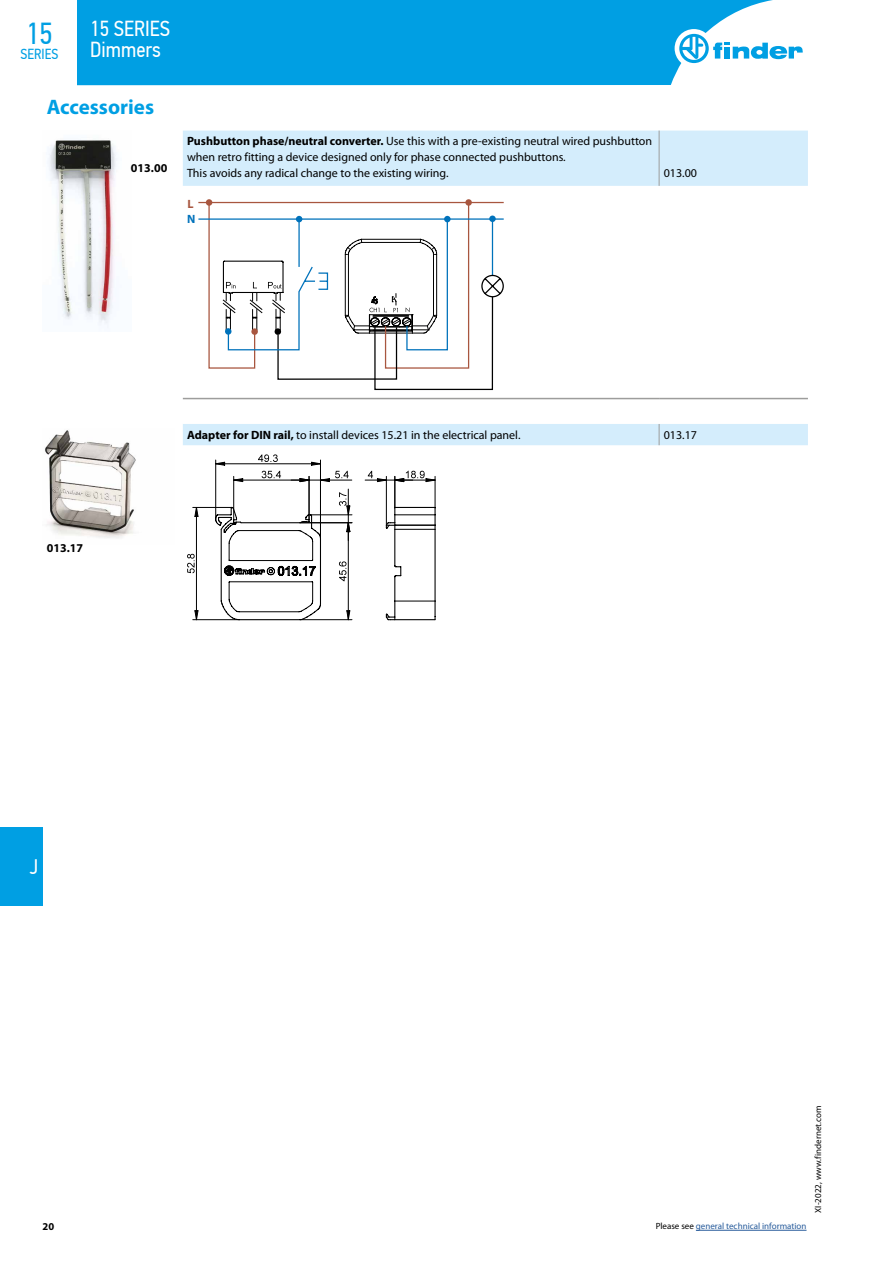
<style>
.page{position:relative;width:893px;height:1263px;background:#fff}
.page>*{position:absolute;margin:0;border:0;box-sizing:border-box;transform-origin:0 0}
.t1{font:30.3px "PF Din Text Cond Pro";color:#009fe3}
.t2{font:21.75px/21px "PF Din Text Cond Pro";color:#fff}
.t3{font:700 21px "Myriad Pro";color:#009fe3}
.t4{font:21px "PF Din Text Cond Pro";color:#fff}
.t5{font:14.55px "PF Din Text Cond Pro";color:#009fe3}
.t6{font:12px/16.2px "Myriad Pro";color:#000}
.t7{font:700 12px "Myriad Pro";color:#000}
.t8{font:700 12px "Myriad Pro";color:#a8563f}
.t9{font:700 12px "Myriad Pro";color:#0072bb}
.t10{font:700 10.5px "Myriad Pro";color:#000}
.t11{font:9px "Myriad Pro";color:#275b9b}
.t12{font:9px "Myriad Pro";color:#000}
.s1{font-weight:700}
.s2{color:#000}
</style>
<div class="page">
<div style="left:77px;top:0;width:696px;height:85px;background:#009fe3"></div>
<div style="left:675px;top:29px;width:38px;height:39px;background:#fff;border-radius:50%"></div>
<svg style="left:679px;top:34px;width:124px;height:29px"></svg>
<div style="left:0;top:827px;width:43px;height:79px;background:#009fe3"></div>
<hr style="left:696px;top:1230px;width:110px;height:1px;background:#275b9b">
<img style="left:48px;top:140px;width:69px;height:188px">
<div style="left:183px;top:131px;width:625px;height:55px;background:#d4edfc"></div>
<hr style="left:183px;top:398px;width:476px;height:1px;background:#9d9d9c">
<hr style="left:659px;top:398px;width:149px;height:1px;background:#9d9d9c">
<hr style="left:659px;top:131px;width:1px;height:55px;background:#9d9d9c">
<div style="left:206px;top:199px;width:6px;height:7px;background:#a8563f;border-radius:50%"></div>
<hr style="left:198px;top:202px;width:306px;height:1px;background:#a8563f">
<hr style="left:198px;top:218px;width:306px;height:2px;background:#0072bb">
<svg style="left:208px;top:201px;width:296px;height:189px"></svg>
<img style="left:45px;top:430px;width:91px;height:108px">
<div style="left:183px;top:424px;width:625px;height:21px;background:#d4edfc"></div>
<svg style="left:214px;top:506px;width:108px;height:114px"></svg>
<svg style="left:385px;top:506px;width:51px;height:114px"></svg>
<hr style="left:395px;top:525px;width:40px;height:1px;background:#000">
<hr style="left:320px;top:460px;width:1px;height:78px;background:#000">
<hr style="left:215px;top:460px;width:1px;height:59px;background:#000">
<svg style="left:258px;top:454px;width:20px;height:8px"></svg>
<svg style="left:311px;top:462px;width:9px;height:3px"></svg>
<svg style="left:215px;top:462px;width:10px;height:3px"></svg>
<hr style="left:216px;top:463px;width:104px;height:1px;background:#000">
<hr style="left:193px;top:507px;width:39px;height:1px;background:#000">
<hr style="left:193px;top:619px;width:46px;height:1px;background:#000">
<svg style="left:187px;top:554px;width:8px;height:19px"></svg>
<svg style="left:195px;top:507px;width:3px;height:9px"></svg>
<svg style="left:195px;top:610px;width:3px;height:10px"></svg>
<hr style="left:196px;top:507px;width:1px;height:113px;background:#000">
<hr style="left:435px;top:476px;width:1px;height:31px;background:#000">
<hr style="left:395px;top:476px;width:1px;height:31px;background:#000">
<hr style="left:386px;top:476px;width:1px;height:49px;background:#000">
<svg style="left:395px;top:471px;width:40px;height:11px"></svg>
<svg style="left:368px;top:471px;width:19px;height:11px"></svg>
<hr style="left:365px;top:480px;width:48px;height:1px;background:#000">
<svg style="left:321px;top:471px;width:28px;height:11px"></svg>
<hr style="left:291px;top:480px;width:61px;height:1px;background:#000">
<hr style="left:309px;top:476px;width:1px;height:44px;background:#000">
<hr style="left:233px;top:476px;width:1px;height:44px;background:#000">
<svg style="left:262px;top:471px;width:19px;height:7px"></svg>
<svg style="left:300px;top:478px;width:9px;height:4px"></svg>
<svg style="left:233px;top:478px;width:10px;height:4px"></svg>
<hr style="left:234px;top:480px;width:75px;height:1px;background:#000">
<hr style="left:300px;top:619px;width:52px;height:1px;background:#000">
<svg style="left:339px;top:561px;width:7px;height:20px"></svg>
<svg style="left:347px;top:610px;width:3px;height:10px"></svg>
<hr style="left:348px;top:523px;width:1px;height:97px;background:#000">
<hr style="left:310px;top:515px;width:42px;height:1px;background:#000">
<hr style="left:300px;top:522px;width:52px;height:1px;background:#000">
<svg style="left:339px;top:492px;width:11px;height:23px"></svg>
<svg style="left:347px;top:522px;width:3px;height:10px"></svg>
<hr style="left:348px;top:489px;width:1px;height:52px;background:#000">
<h1 class="t1" style="left:26px;top:16px;width:28px">15</h1>
<p class="t5" style="left:21px;top:45px;width:39px">SERIES</p>
<h2 class="t2" style="left:90px;top:18px;width:82px">15 SERIES<br>Dimmers</h2>
<h3 class="t3" style="left:47px;top:93px;width:109px">Accessories</h3>
<p class="t7" style="left:131px;top:160px;width:38px">013.00</p>
<p class="t6" style="left:187px;top:133px;width:467px"><span class="s1">Pushbutton phase/neutral converter.</span> Use this with a pre-existing neutral wired pushbutton when retro fitting a device designed only for phase connected pushbuttons.<br>This avoids any radical change to the existing wiring.</p>
<p class="t8" style="left:188px;top:196px;width:8px">L</p>
<p class="t9" style="left:187px;top:211px;width:10px">N</p>
<p class="t6" style="left:664px;top:165px;width:35px">013.00</p>
<p class="t7" style="left:47px;top:540px;width:38px">013.17</p>
<p class="t6" style="left:187px;top:427px;width:335px"><span class="s1">Adapter for DIN rail,</span> to install devices 15.21 in the electrical panel.</p>
<p class="t6" style="left:664px;top:427px;width:35px">013.17</p>
<h3 class="t4" style="left:30px;top:855px;width:10px">J</h3>
<p class="t10" style="left:43px;top:1219px;width:13px">20</p>
<p class="t11" style="left:656px;top:1221px;width:152px"><span class="s2">Please see</span> general technical information</p>
<p class="t12" style="left:812px;top:1213px;width:108px;rotate:-90deg">XI-2022, www.findernet.com</p>
</div>
